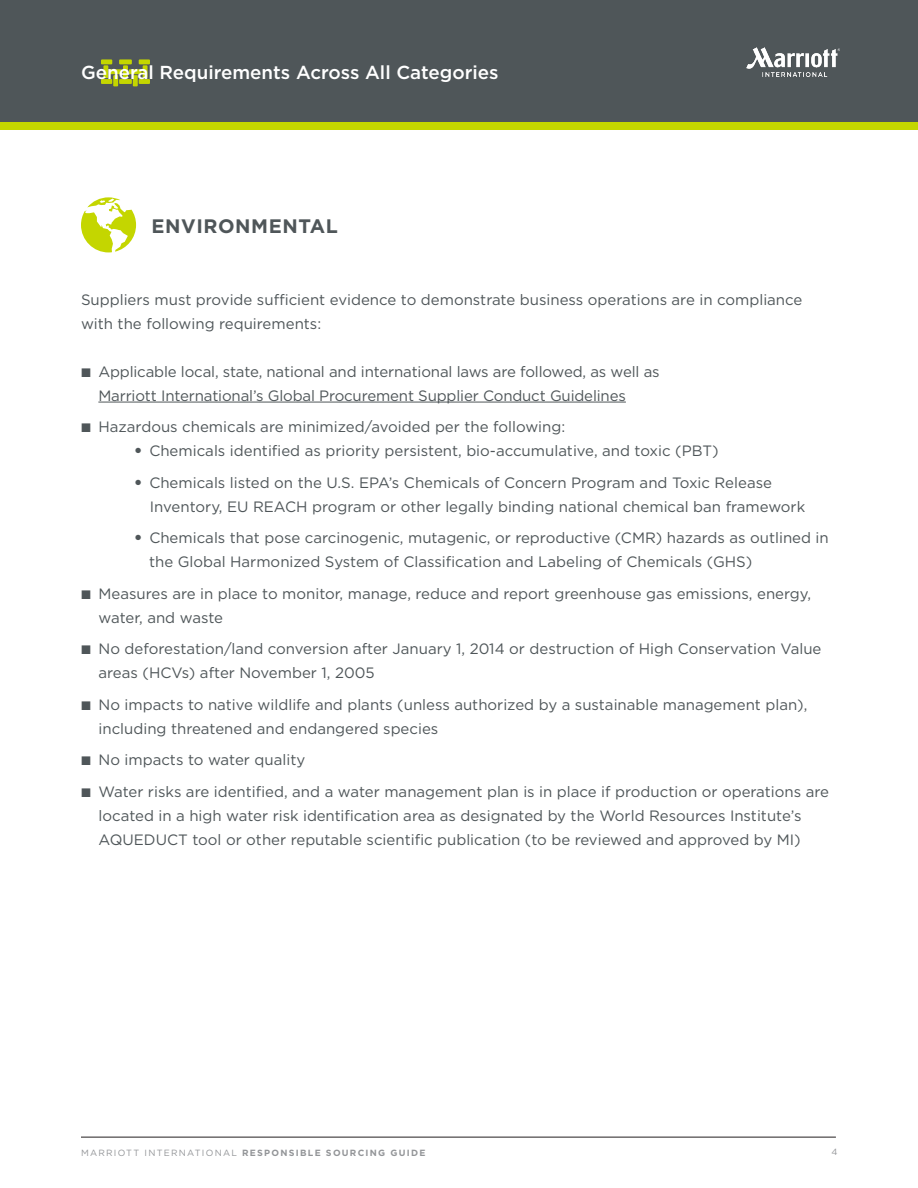
<style>
.page{position:relative;width:918px;height:1188px;background:#fff}
.page>*{position:absolute;margin:0;border:0;box-sizing:border-box;transform-origin:0 0}
.header1{font:700 19.5px "Gotham";letter-spacing:.03em;color:#4f5659}
.t1{font:500 18.75px "Gotham";color:#fff}
.t2{font:15px/24px "Gotham";color:#4f5659}
.t3{font:700 9px "Gotham";letter-spacing:.14em;color:#939598}
.t4{font:9px "Gotham";color:#939598}
.s1{font-family:"Proxima Nova";font-weight:300}
.s2{font-weight:400}
</style>
<div class="page">
<hr style="left:81px;top:1137px;width:755px;height:1px;background:#231f20">
<div style="left:0;top:0;width:918px;height:123px;background:#4f5659"></div>
<img style="left:747px;top:47px;width:92px;height:29px">
<div style="left:0;top:122px;width:918px;height:8px;background:#c4d600"></div>
<svg style="left:101px;top:59px;width:49px;height:27px"></svg>
<hr style="left:98px;top:402px;width:528px;height:1px;background:#4f5659">
<svg style="left:81px;top:197px;width:55px;height:55px"></svg>
<p class="t1" style="left:81px;top:60px;width:419px">General Requirements Across All Categories</p>
<p class="header1" style="left:151px;top:213px;width:188px">ENVIRONMENTAL</p>
<p class="t2" style="left:81px;top:287px;width:723px">Suppliers must provide sufficient evidence to demonstrate business operations are in compliance with the following requirements:</p>
<p class="t2" style="left:98px;top:359px;width:563px;text-indent:-17px"><span class="s1">■</span> Applicable local, state, national and international laws are followed, as well as<br>Marriott International’s Global Procurement Supplier Conduct Guidelines</p>
<p class="t2" style="left:81px;top:414px;width:486px"><span class="s1">■</span> Hazardous chemicals are minimized/avoided per the following:</p>
<p class="t2" style="left:135px;top:438px;width:585px"><sup>●</sup> Chemicals identified as priority persistent, bio-accumulative, and toxic (PBT)</p>
<p class="t2" style="left:150px;top:470px;width:657px;text-indent:-15px"><sup>●</sup> Chemicals listed on the U.S. EPA’s Chemicals of Concern Program and Toxic Release<br>Inventory, EU REACH program or other legally binding national chemical ban framework</p>
<p class="t2" style="left:149px;top:525px;width:681px;text-indent:-14px"><sup>●</sup> Chemicals that pose carcinogenic, mutagenic, or reproductive (CMR) hazards as outlined in the Global Harmonized System of Classification and Labeling of Chemicals (GHS)</p>
<p class="t2" style="left:99px;top:581px;width:714px;text-indent:-18px"><span class="s1">■</span> Measures are in place to monitor, manage, reduce and report greenhouse gas emissions, energy, water, and waste</p>
<p class="t2" style="left:99px;top:636px;width:724px;text-indent:-18px"><span class="s1">■</span> No deforestation/land conversion after January 1, 2014 or destruction of High Conservation Value areas (HCVs) after November 1, 2005</p>
<p class="t2" style="left:99px;top:692px;width:710px;text-indent:-18px"><span class="s1">■</span> No impacts to native wildlife and plants (unless authorized by a sustainable management plan), including threatened and endangered species</p>
<p class="t2" style="left:81px;top:747px;width:226px"><span class="s1">■</span> No impacts to water quality</p>
<p class="t2" style="left:99px;top:779px;width:732px;text-indent:-18px"><span class="s1">■</span> Water risks are identified, and a water management plan is in place if production or operations are located in a high water risk identification area as designated by the World Resources Institute’s<br>AQUEDUCT tool or other reputable scientific publication (to be reviewed and approved by MI)</p>
<p class="t3" style="left:81px;top:1147px;width:346px"><span class="s2">MARRIOTT INTERNATIONAL</span> RESPONSIBLE SOURCING GUIDE</p>
<p class="t4" style="left:832px;top:1146px;width:8px">4</p>
</div>
